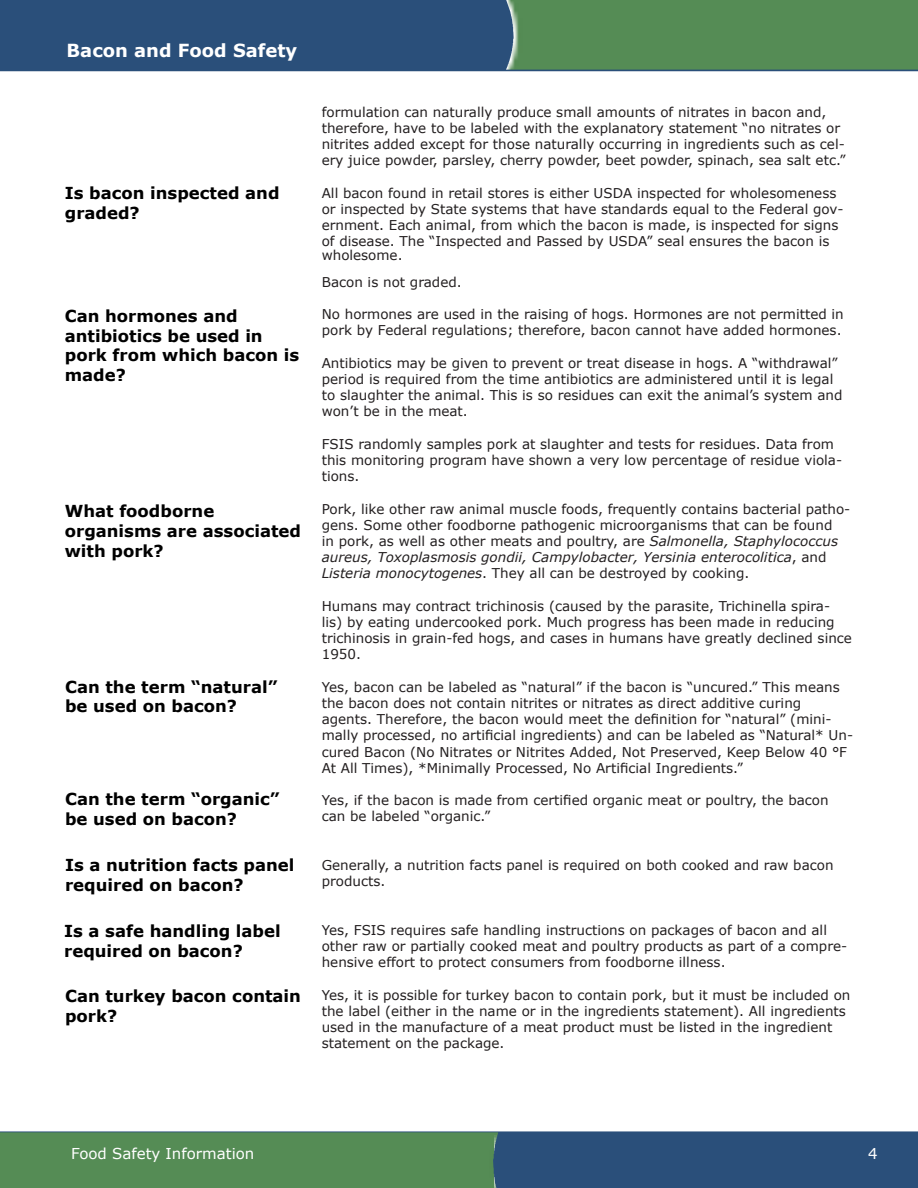
<style>
.page{position:relative;width:918px;height:1188px;background:#fff}
.page>*{position:absolute;margin:0;border:0;box-sizing:border-box;transform-origin:0 0}
.t1{font:700 18px "Verdana";color:#fff}
.Plain_Text{font:700 16.5px/19.8px "Verdana";color:#000}
.t2{font:15px "Verdana";color:#fff}
.t3{font:13.5px/16.2px "Verdana";color:#231f20}
.s1{font-style:italic}
</style>
<div class="page">
<div style="left:0;top:1131px;width:918px;height:57px;background:#2a4f7a"></div>
<div style="left:0;top:1132px;width:498px;height:56px;background:#558c55"></div>
<div style="left:0;top:0;width:918px;height:71px;background:#2a4f7a"></div>
<div style="left:506px;top:0;width:412px;height:70px;background:#558c55"></div>
<p class="t1" style="left:67px;top:39px;width:232px">Bacon and Food Safety</p>
<p class="Plain_Text" style="left:65px;top:183px;width:216px">Is bacon inspected and graded?</p>
<p class="Plain_Text" style="left:65px;top:305px;width:236px">Can hormones and antibiotics be used in pork from which bacon is made?</p>
<p class="Plain_Text" style="left:65px;top:501px;width:238px">What foodborne organisms are associated with pork?</p>
<p class="Plain_Text" style="left:65px;top:676px;width:214px">Can the term “natural” be used on bacon?</p>
<p class="Plain_Text" style="left:65px;top:789px;width:216px">Can the term “organic” be used on bacon?</p>
<p class="Plain_Text" style="left:65px;top:855px;width:231px">Is a nutrition facts panel required on bacon?</p>
<p class="Plain_Text" style="left:64px;top:920px;width:218px">Is a safe handling label required on bacon?</p>
<p class="Plain_Text" style="left:65px;top:986px;width:237px">Can turkey bacon contain pork?</p>
<p class="t3" style="left:322px;top:103px;width:525px">formulation can naturally produce small amounts of nitrates in bacon and, therefore, have to be labeled with the explanatory statement “no nitrates or nitrites added except for those naturally occurring in ingredients such as cel&shy;ery juice powder, parsley, cherry powder, beet powder, spinach, sea salt etc.”</p>
<p class="t3" style="left:322px;top:184px;width:523px">All bacon found in retail stores is either USDA inspected for wholesomeness or inspected by State systems that have standards equal to the Federal gov&shy;ernment. Each animal, from which the bacon is made, is inspected for signs of disease. The “Inspected and Passed by USDA” seal ensures the bacon is</p>
<p class="t3" style="left:322px;top:246px;width:82px">wholesome.</p>
<p class="t3" style="left:322px;top:273px;width:141px">Bacon is not graded.</p>
<p class="t3" style="left:322px;top:306px;width:524px">No hormones are used in the raising of hogs. Hormones are not permitted in pork by Federal regulations; therefore, bacon cannot have added hormones.</p>
<p class="t3" style="left:322px;top:354px;width:522px">Antibiotics may be given to prevent or treat disease in hogs. A “withdrawal” period is required from the time antibiotics are administered until it is legal to slaughter the animal. This is so residues can exit the animal’s system and won’t be in the meat.</p>
<p class="t3" style="left:322px;top:435px;width:522px">FSIS randomly samples pork at slaughter and tests for residues. Data from this monitoring program have shown a very low percentage of residue viola&shy;tions.</p>
<p class="t3" style="left:322px;top:500px;width:530px">Pork, like other raw animal muscle foods, frequently contains bacterial patho&shy;gens. Some other foodborne pathogenic microorganisms that can be found<br>in pork, as well as other meats and poultry, are <span class="s1">Salmonella, Staphylococcus aureus, Toxoplasmosis gondii, Campylobacter, Yersinia enterocolitica</span>, and <span class="s1">Listeria monocytogenes</span>. They all can be destroyed by cooking.</p>
<p class="t3" style="left:322px;top:597px;width:532px">Humans may contract trichinosis (caused by the parasite, Trichinella spira&shy;lis) by eating undercooked pork. Much progress has been made in reducing trichinosis in grain-fed hogs, and cases in humans have greatly declined since 1950.</p>
<p class="t3" style="left:322px;top:678px;width:533px">Yes, bacon can be labeled as “natural” if the bacon is “uncured.” This means the bacon does not contain nitrites or nitrates as direct additive curing agents. Therefore, the bacon would meet the definition for “natural” (mini&shy;mally processed, no artificial ingredients) and can be labeled as “Natural* Un&shy;cured Bacon (No Nitrates or Nitrites Added, Not Preserved, Keep Below 40 °F At All Times), *Minimally Processed, No Artificial Ingredients.”</p>
<p class="t3" style="left:322px;top:792px;width:508px">Yes, if the bacon is made from certified organic meat or poultry, the bacon can be labeled “organic.”</p>
<p class="t3" style="left:322px;top:857px;width:513px">Generally, a nutrition facts panel is required on both cooked and raw bacon products.</p>
<p class="t3" style="left:322px;top:921px;width:527px">Yes, FSIS requires safe handling instructions on packages of bacon and all other raw or partially cooked meat and poultry products as part of a compre&shy;hensive effort to protect consumers from foodborne illness.</p>
<p class="t3" style="left:322px;top:986px;width:530px">Yes, it is possible for turkey bacon to contain pork, but it must be included on the label (either in the name or in the ingredients statement). All ingredients used in the manufacture of a meat product must be listed in the ingredient statement on the package.</p>
<p class="t2" style="left:71px;top:1144px;width:185px">Food Safety Information</p>
<p class="t2" style="left:868px;top:1144px;width:11px">4</p>
</div>
